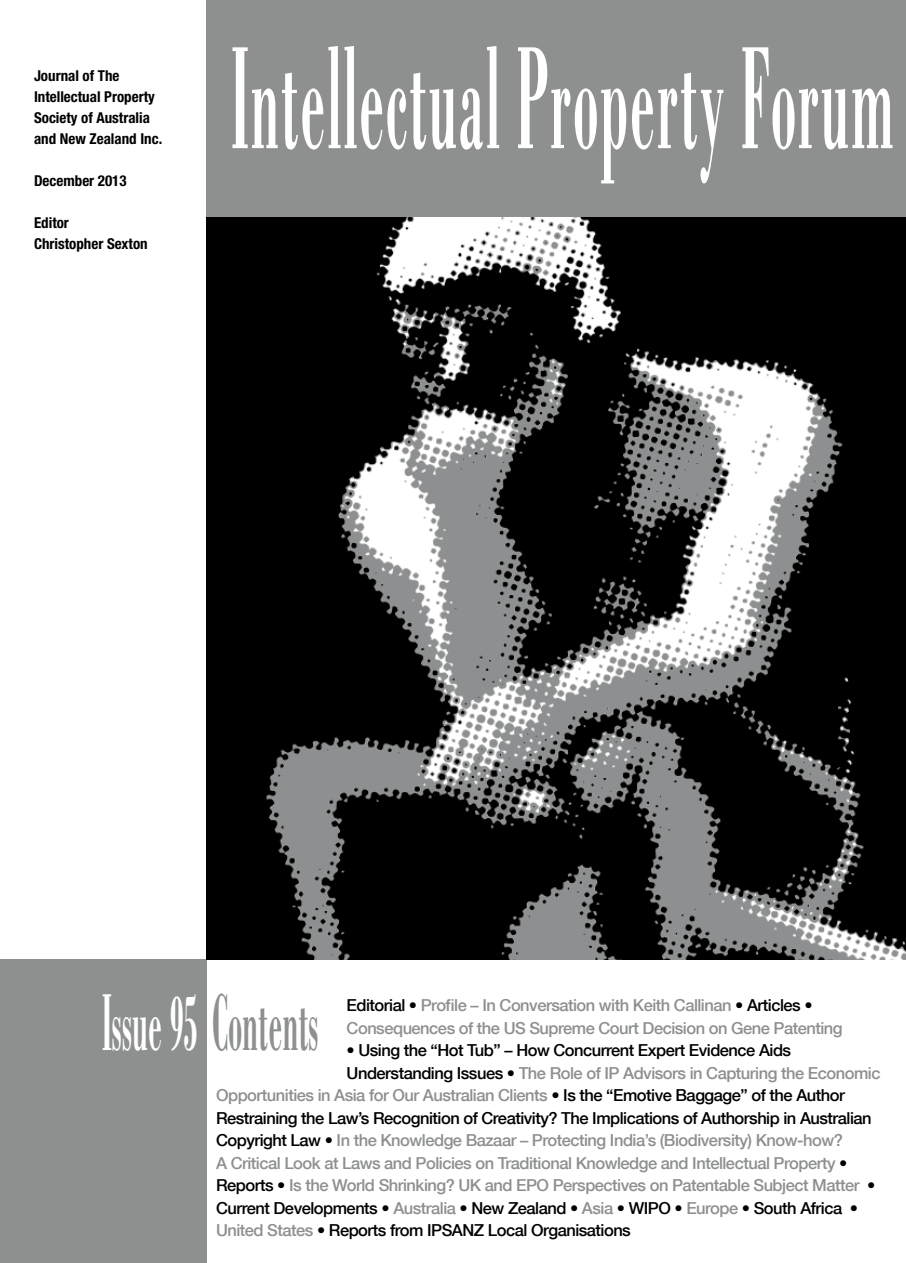
<style>
.page{position:relative;width:906px;height:1263px;background:#fff}
.page>*{position:absolute;margin:0;border:0;box-sizing:border-box;transform-origin:0 0}
.t1{font:700 condensed 155.55px "Bodoni";letter-spacing:.03em;color:#fff;scale:.41 1}
.t2{font:700 condensed 85.95px "Bodoni";letter-spacing:.01em;color:#8e9090;scale:.41 1}
.t3{font:500 16.5px/22.5px "Helvetica Neue";letter-spacing:-.03em;color:#8e9090}
.t4{font:500 16.5px "Helvetica Neue";letter-spacing:-.03em;color:#000}
.t5{font:700 condensed 15px/21px "Helvetica Neue";color:#000}
.s1{color:#fff}
.s2{color:#000}
.s3{color:#8e9090}
</style>
<div class="page">
<div style="left:0;top:959px;width:206px;height:304px;background:#8e9090"></div>
<img style="left:206px;top:216px;width:700px;height:743px">
<div style="left:206px;top:0;width:700px;height:216px;background:#8e9090"></div>
<p class="t5" style="left:34px;top:65px;width:130px">Journal of The<br>Intellectual Property<br>Society of Australia and New Zealand Inc.</p>
<p class="t5" style="left:34px;top:170px;width:94px">December 2013</p>
<p class="t5" style="left:34px;top:212px;width:115px">Editor<br>Christopher Sexton</p>
<h1 class="t1" style="left:231px;top:13px;width:1617px">Intellectual Property Forum</h1>
<h2 class="t2" style="left:102px;top:975px;width:530px"><span class="s1">Issue 95</span> Contents</h2>
<p class="t3" style="left:347px;top:994px;width:497px"><span class="s2">Editorial •</span> Profile – In Conversation with Keith Callinan <span class="s2">• Articles •<br></span>Consequences of the US Supreme Court Decision on Gene Patenting</p>
<p class="t4" style="left:347px;top:1040px;width:446px">• Using the “Hot Tub” – How Concurrent Expert Evidence Aids</p>
<p class="t3" style="left:347px;top:1061px;width:535px"><span class="s2">Understanding Issues •</span> The Role of IP Advisors in Capturing the Economic</p>
<p class="t3" style="left:216px;top:1084px;width:630px">Opportunities in Asia for Our Australian Clients <span class="s2">• Is the “Emotive Baggage” of the Author</span></p>
<p class="t4" style="left:216px;top:1108px;width:657px">Restraining the Law’s Recognition of Creativity? The Implications of Authorship in Australian</p>
<p class="t3" style="left:216px;top:1129px;width:628px"><span class="s2">Copyright Law •</span> In the Knowledge Bazaar – Protecting India’s (Biodiversity) Know-how?</p>
<p class="t3" style="left:216px;top:1151px;width:633px">A Critical Look at Laws and Policies on Traditional Knowledge and Intellectual Property <span class="s2">•</span></p>
<p class="t3" style="left:216px;top:1174px;width:661px"><span class="s2">Reports •</span> Is the World Shrinking? UK and EPO Perspectives on Patentable Subject Matter <span class="s2">•</span></p>
<p class="t4" style="left:216px;top:1198px;width:643px">Current Developments • <span class="s3">Australia</span> • New Zealand • <span class="s3">Asia</span> • WIPO • <span class="s3">Europe</span> • South Africa •</p>
<p class="t4" style="left:216px;top:1220px;width:416px"><span class="s3">United States</span> • Reports from IPSANZ Local Organisations</p>
</div>
